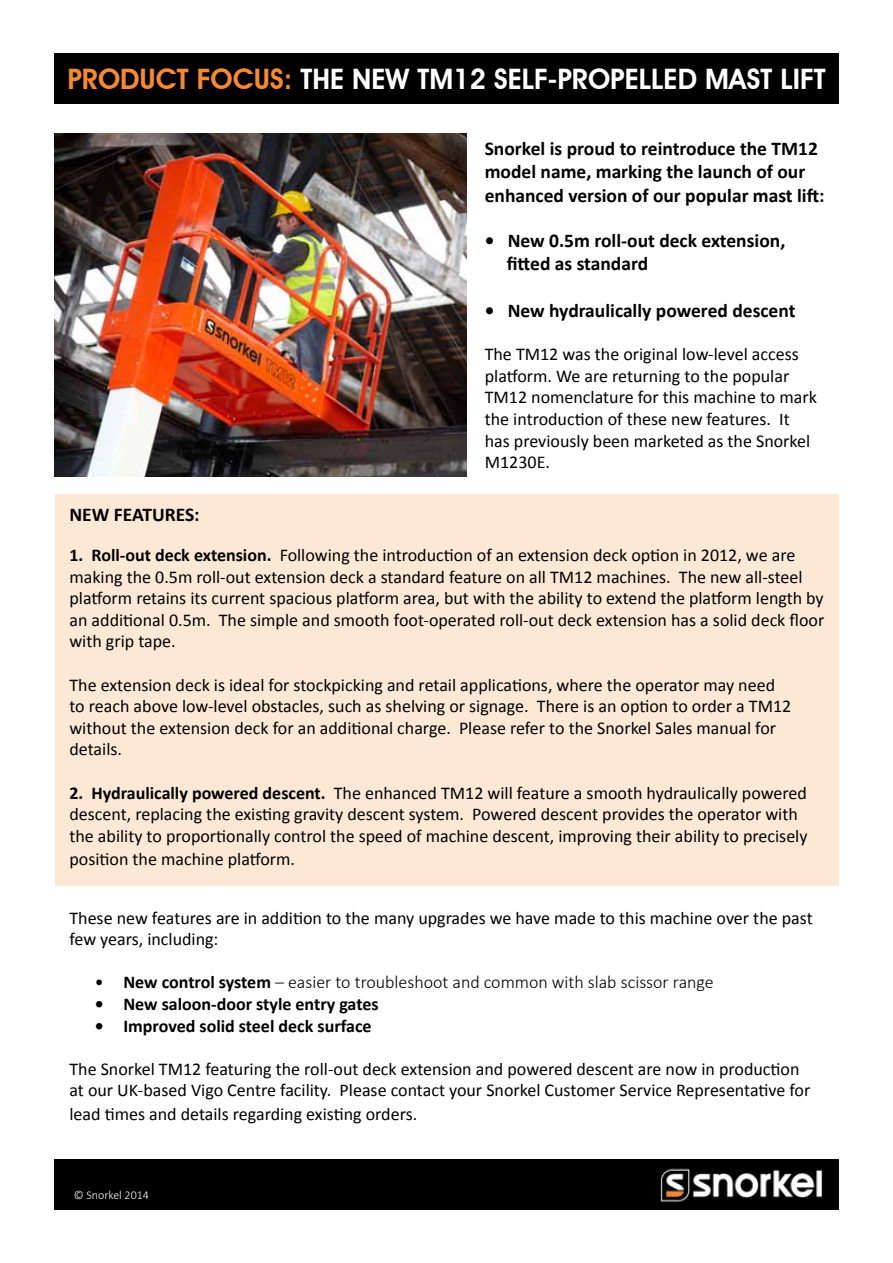
<style>
.page{position:relative;width:893px;height:1263px;background:#fff}
.page>*{position:absolute;margin:0;border:0;box-sizing:border-box;transform-origin:0 0}
.t1{font:600 28.2px "Avant Garde IT Cby BT";color:#fff}
.t2{font:700 19.5px/23.4px "Calibri";color:#000}
.t3{font:18px/21.6px "Calibri";color:#000}
.t4{font:300 18px "Calibri";color:#000}
.t5{font:700 18px "Calibri";color:#000}
.t6{font:300 12px "Calibri";color:#fff}
.s1{color:#f68a33}
.s2{font-weight:700}
.s3{font-weight:400}
</style>
<div class="page">
<div style="left:55px;top:54px;width:784px;height:50px;background:#000"></div>
<div style="left:55px;top:1159px;width:784px;height:51px;background:#000"></div>
<div style="left:55px;top:494px;width:783px;height:391px;background:#fde8d6"></div>
<img style="left:54px;top:134px;width:412px;height:342px">
<img style="left:660px;top:1168px;width:163px;height:34px">
<h1 class="t1" style="left:67px;top:62px;width:759px"><span class="s1">PRODUCT FOCUS:</span> THE NEW TM12 SELF-PROPELLED MAST LIFT</h1>
<p class="t2" style="left:485px;top:137px;width:341px">Snorkel is proud to reintroduce the TM12 model name, marking the launch of our enhanced version of our popular mast lift:</p>
<p class="t2" style="left:507px;top:229px;width:280px;text-indent:-22px">• New 0.5m roll-out deck extension, fitted as standard</p>
<p class="t2" style="left:485px;top:299px;width:312px">• New hydraulically powered descent</p>
<p class="t3" style="left:485px;top:343px;width:334px">The TM12 was the original low-level access platform. We are returning to the popular TM12 nomenclature for this machine to mark the introduction of these new features. It has previously been marketed as the Snorkel M1230E.</p>
<p class="t2" style="left:69px;top:503px;width:132px">NEW FEATURES:</p>
<p class="t3" style="left:69px;top:544px;width:756px"><span class="s2">1. Roll-out deck extension.</span> Following the introduction of an extension deck option in 2012, we are making the 0.5m roll-out extension deck a standard feature on all TM12 machines. The new all-steel platform retains its current spacious platform area, but with the ability to extend the platform length by an additional 0.5m. The simple and smooth foot-operated roll-out deck extension has a solid deck floor with grip tape.</p>
<p class="t3" style="left:69px;top:674px;width:723px">The extension deck is ideal for stockpicking and retail applications, where the operator may need to reach above low-level obstacles, such as shelving or signage. There is an option to order a TM12 without the extension deck for an additional charge. Please refer to the Snorkel Sales manual for details.</p>
<p class="t3" style="left:69px;top:782px;width:740px"><span class="s2">2. Hydraulically powered descent.</span> The enhanced TM12 will feature a smooth hydraulically powered descent, replacing the existing gravity descent system. Powered descent provides the operator with the ability to proportionally control the speed of machine descent, improving their ability to precisely</p>
<p class="t3" style="left:69px;top:848px;width:227px">position the machine platform.</p>
<p class="t3" style="left:69px;top:907px;width:745px">These new features are in addition to the many upgrades we have made to this machine over the past few years, including:</p>
<p class="t4" style="left:95px;top:971px;width:620px"><span class="s3">•</span> <span class="s2">New control system</span> – easier to troubleshoot and common with slab scissor range</p>
<p class="t5" style="left:95px;top:992px;width:285px">• New saloon-door style entry gates</p>
<p class="t5" style="left:95px;top:1014px;width:278px">• Improved solid steel deck surface</p>
<p class="t3" style="left:69px;top:1058px;width:742px">The Snorkel TM12 featuring the roll-out deck extension and powered descent are now in production at our UK-based Vigo Centre facility. Please contact your Snorkel Customer Service Representative for</p>
<p class="t3" style="left:69px;top:1103px;width:349px">lead times and details regarding existing orders.</p>
<p class="t6" style="left:74px;top:1187px;width:77px">© Snorkel 2014</p>
</div>
